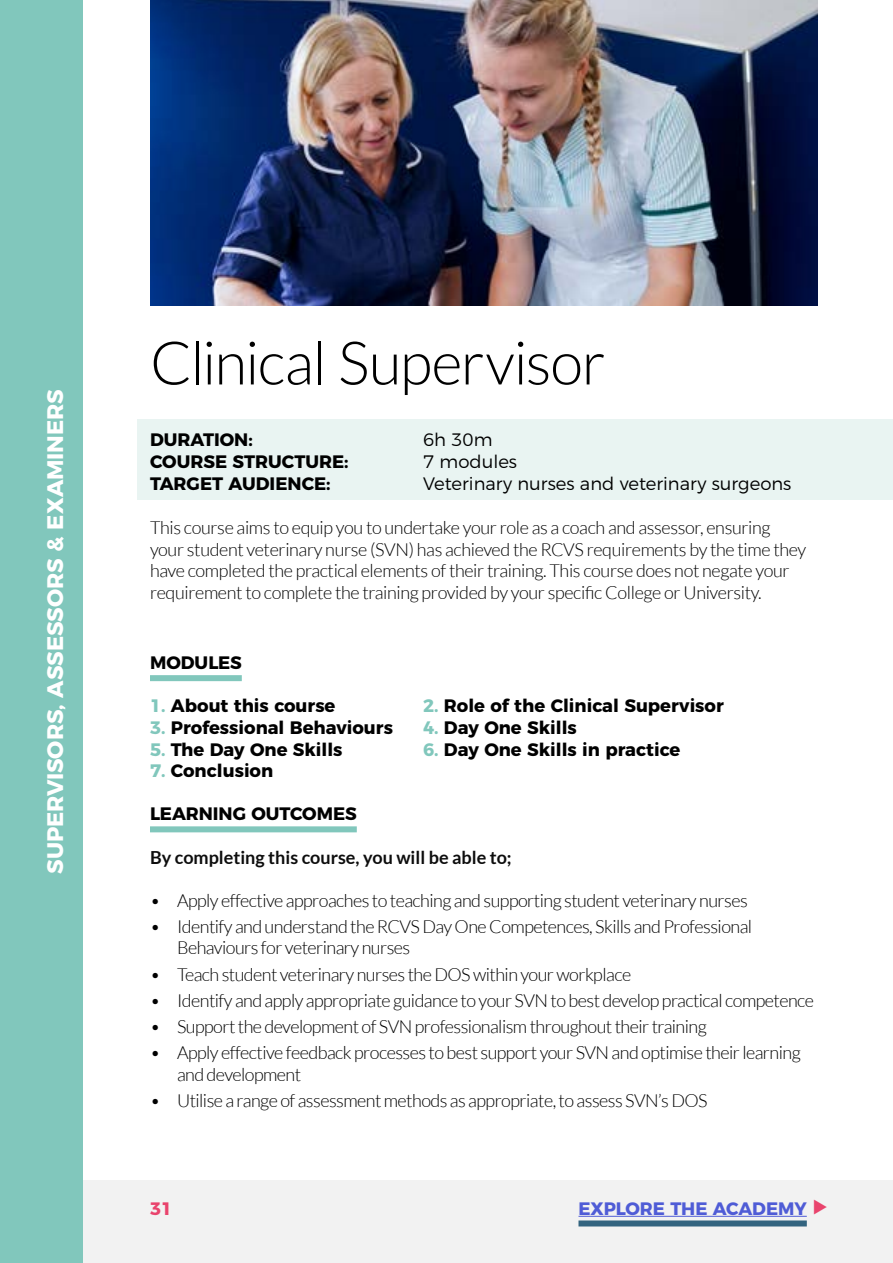
<style>
.page{position:relative;width:893px;height:1263px;background:#fff}
.page>*{position:absolute;margin:0;border:0;box-sizing:border-box;transform-origin:0 0}
.t1{font:300 60px "Lato";letter-spacing:-.025em;color:#000}
.t2{font:700 22.5px "Montserrat";letter-spacing:-.005em;color:#fff}
.t3{font:300 18px/21.6px "Lato";letter-spacing:-.03em;color:#000}
.t4{font:700 18px "Montserrat";color:#000}
.t5{font:300 18px "Montserrat";color:#000}
.t6{font:700 18px "Lato";color:#0d0d0d}
.t7{font:700 18px "Montserrat";letter-spacing:-.01em;color:#4f5cd6}
.t8{font:700 18px "Montserrat";color:#e9446d}
.s1{color:#81c7bc}
</style>
<div class="page">
<div style="left:0;top:1180px;width:893px;height:83px;background:#f2f2f2"></div>
<div style="left:578px;top:1220px;width:229px;height:6px;background:#33647f"></div>
<hr style="left:578px;top:1216px;width:229px;height:1px;background:#4f5cd6">
<div style="left:137px;top:419px;width:756px;height:80px;background:#e9f4f2"></div>
<div style="left:150px;top:675px;width:92px;height:6px;background:#81c7bc"></div>
<div style="left:150px;top:826px;width:207px;height:6px;background:#81c7bc"></div>
<div style="left:0;top:0;width:82px;height:1263px;background:#81c7bc"></div>
<img style="left:150px;top:0;width:668px;height:305px">
<p class="t2" style="left:37px;top:874px;width:486px;rotate:-90deg">SUPERVISORS, ASSESSORS &amp; EXAMINERS</p>
<h1 class="t1" style="left:150px;top:331px;width:457px">Clinical Supervisor</h1>
<p class="t4" style="left:150px;top:425px;width:104px">DURATION:</p>
<p class="t5" style="left:423px;top:426px;width:71px">6h 30m</p>
<p class="t4" style="left:150px;top:447px;width:200px">COURSE STRUCTURE:</p>
<p class="t5" style="left:423px;top:447px;width:96px">7 modules</p>
<p class="t4" style="left:150px;top:468px;width:182px">TARGET AUDIENCE:</p>
<p class="t5" style="left:423px;top:469px;width:370px">Veterinary nurses and veterinary surgeons</p>
<p class="t3" style="left:150px;top:517px;width:658px">This course aims to equip you to undertake your role as a coach and assessor, ensuring your student veterinary nurse (SVN) has achieved the RCVS requirements by the time they have completed the practical elements of their training. This course does not negate your requirement to complete the training provided by your specific College or University.</p>
<p class="t4" style="left:150px;top:648px;width:93px">MODULES</p>
<p class="t4" style="left:150px;top:691px;width:187px"><span class="s1">1.</span> About this course</p>
<p class="t4" style="left:423px;top:691px;width:302px"><span class="s1">2.</span> Role of the Clinical Supervisor</p>
<p class="t4" style="left:150px;top:713px;width:244px"><span class="s1">3.</span> Professional Behaviours</p>
<p class="t4" style="left:423px;top:713px;width:155px"><span class="s1">4.</span> Day One Skills</p>
<p class="t4" style="left:150px;top:734px;width:194px"><span class="s1">5.</span> The Day One Skills</p>
<p class="t4" style="left:423px;top:734px;width:259px"><span class="s1">6.</span> Day One Skills in practice</p>
<p class="t4" style="left:150px;top:756px;width:125px"><span class="s1">7.</span> Conclusion</p>
<p class="t4" style="left:150px;top:799px;width:208px">LEARNING OUTCOMES</p>
<p class="t6" style="left:150px;top:847px;width:363px">By completing this course, you will be able to;</p>
<p class="t3" style="left:150px;top:889px;width:599px">• Apply effective approaches to teaching and supporting student veterinary nurses</p>
<p class="t3" style="left:177px;top:916px;width:577px;text-indent:-27px">• Identify and understand the RCVS Day One Competences, Skills and Professional<br>Behaviours for veterinary nurses</p>
<p class="t3" style="left:150px;top:963px;width:483px">• Teach student veterinary nurses the DOS within your workplace</p>
<p class="t3" style="left:150px;top:989px;width:666px">• Identify and apply appropriate guidance to your SVN to best develop practical competence</p>
<p class="t3" style="left:150px;top:1015px;width:558px">• Support the development of SVN professionalism throughout their training</p>
<p class="t3" style="left:177px;top:1042px;width:625px;text-indent:-27px">• Apply effective feedback processes to best support your SVN and optimise their learning and development</p>
<p class="t3" style="left:150px;top:1089px;width:559px">• Utilise a range of assessment methods as appropriate, to assess SVN’s DOS</p>
<p class="t8" style="left:150px;top:1193px;width:24px">31</p>
<p class="t7" style="left:578px;top:1193px;width:230px">EXPLORE THE ACADEMY</p>
</div>
